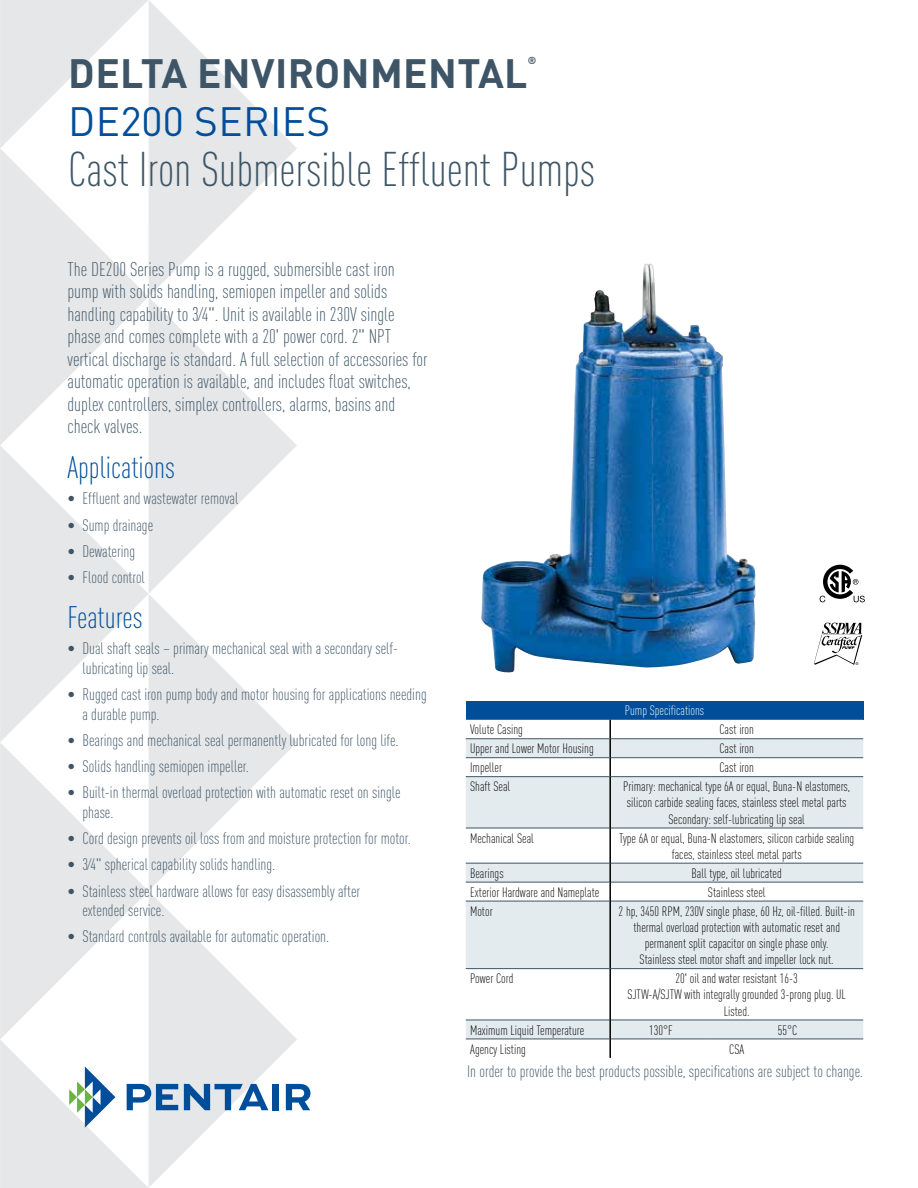
<style>
.page{position:relative;width:918px;height:1188px;background:#fff}
.page>*{position:absolute;margin:0;border:0;box-sizing:border-box;transform-origin:0 0}
.t1{font:300 condensed 48px "DIN Pro";color:#3d5567}
.t2{font:700 40.5px "DIN Pro";letter-spacing:.01em;color:#3d5567}
.t3{font:40.5px "DIN Pro";letter-spacing:.01em;color:#004e9a}
.t4{font:300 condensed 30.75px "DIN Pro";color:#004e9a}
.t5{font:300 condensed 19.5px/22.5px "DIN Pro";color:#3d5567}
.t6{font:300 condensed 16.5px/19.5px "DIN Pro";color:#3d5567}
.t7{font:300 condensed 13.5px/16.2px "DIN Pro";color:#000;text-align:center}
.t8{font:300 condensed 13.5px "DIN Pro";color:#fff}
.t9{font:700 10.2px "DIN Pro";color:#3d5567}
</style>
<div class="page">
<svg style="left:0;top:0;width:296px;height:148px"></svg>
<svg style="left:0;top:148px;width:297px;height:297px;fill:#e8e9ea"></svg>
<svg style="left:0;top:445px;width:297px;height:297px;fill:#e8e9ea"></svg>
<svg style="left:0;top:742px;width:297px;height:416px;fill:#e9eaea"></svg>
<svg style="left:0;top:1039px;width:178px;height:149px"></svg>
<svg style="left:184px;top:1084px;width:84px;height:26px;background:#779ec5"></svg>
<div style="left:273px;top:1084px;width:6px;height:26px;background:#004e9a"></div>
<svg style="left:286px;top:1084px;width:24px;height:26px"></svg>
<svg style="left:820px;top:565px;width:45px;height:37px"></svg>
<svg style="left:814px;top:623px;width:48px;height:42px"></svg>
<img style="left:481px;top:263px;width:275px;height:410px">
<div style="left:466px;top:701px;width:397px;height:19px;background:#004e9a"></div>
<svg style="left:466px;top:739px;width:397px;height:300px;fill:#e4ebef"></svg>
<hr style="left:466px;top:738px;width:143px;height:1px;background:#3d5567">
<hr style="left:611px;top:738px;width:101px;height:1px;background:#3d5567">
<hr style="left:712px;top:738px;width:151px;height:1px;background:#3d5567">
<hr style="left:466px;top:757px;width:143px;height:1px;background:#3d5567">
<hr style="left:611px;top:757px;width:101px;height:1px;background:#3d5567">
<hr style="left:712px;top:757px;width:151px;height:1px;background:#3d5567">
<hr style="left:466px;top:776px;width:143px;height:1px;background:#3d5567">
<hr style="left:611px;top:776px;width:101px;height:1px;background:#3d5567">
<hr style="left:712px;top:776px;width:151px;height:1px;background:#3d5567">
<hr style="left:466px;top:828px;width:143px;height:1px;background:#3d5567">
<hr style="left:611px;top:828px;width:101px;height:1px;background:#3d5567">
<hr style="left:712px;top:828px;width:151px;height:1px;background:#3d5567">
<hr style="left:466px;top:863px;width:143px;height:1px;background:#3d5567">
<hr style="left:611px;top:863px;width:101px;height:1px;background:#3d5567">
<hr style="left:712px;top:863px;width:151px;height:1px;background:#3d5567">
<hr style="left:466px;top:882px;width:143px;height:1px;background:#3d5567">
<hr style="left:611px;top:882px;width:101px;height:1px;background:#3d5567">
<hr style="left:712px;top:882px;width:151px;height:1px;background:#3d5567">
<hr style="left:466px;top:901px;width:143px;height:1px;background:#3d5567">
<hr style="left:611px;top:901px;width:101px;height:1px;background:#3d5567">
<hr style="left:712px;top:901px;width:151px;height:1px;background:#3d5567">
<hr style="left:466px;top:968px;width:143px;height:1px;background:#3d5567">
<hr style="left:611px;top:968px;width:101px;height:1px;background:#3d5567">
<hr style="left:712px;top:968px;width:151px;height:1px;background:#3d5567">
<hr style="left:466px;top:1020px;width:143px;height:1px;background:#3d5567">
<hr style="left:611px;top:1020px;width:101px;height:1px;background:#3d5567">
<hr style="left:712px;top:1020px;width:151px;height:1px;background:#3d5567">
<hr style="left:466px;top:1039px;width:143px;height:1px;background:#3d5567">
<hr style="left:611px;top:1039px;width:101px;height:1px;background:#3d5567">
<hr style="left:712px;top:1039px;width:151px;height:1px;background:#3d5567">
<svg style="left:609px;top:720px;width:2px;height:57px"></svg>
<hr style="left:609px;top:777px;width:2px;height:51px;background:#000">
<hr style="left:609px;top:828px;width:2px;height:35px;background:#000">
<svg style="left:609px;top:863px;width:2px;height:38px"></svg>
<hr style="left:609px;top:901px;width:2px;height:68px;background:#000">
<hr style="left:609px;top:969px;width:2px;height:51px;background:#000">
<svg style="left:609px;top:1020px;width:2px;height:38px"></svg>
<h2 class="t2" style="left:68px;top:39px;width:461px">DELTA ENVIRONMENTAL</h2>
<p class="t9" style="left:528px;top:52px;width:10px">®</p>
<h2 class="t3" style="left:68px;top:90px;width:236px">DE200 SERIES</h2>
<h1 class="t1" style="left:68px;top:135px;width:529px">Cast Iron Submersible Effluent Pumps</h1>
<p class="t5" style="left:68px;top:256px;width:362px">The DE200 Series Pump is a rugged, submersible cast iron pump with solids handling, semiopen impeller and solids handling capability to 3⁄4". Unit is available in 230V single phase and comes complete with a 20' power cord. 2" NPT vertical discharge is standard. A full selection of accessories for automatic operation is available, and includes float switches, duplex controllers, simplex controllers, alarms, basins and check valves.</p>
<h3 class="t4" style="left:68px;top:446px;width:109px">Applications</h3>
<p class="t6" style="left:68px;top:488px;width:172px">• Effluent and wastewater removal</p>
<p class="t6" style="left:68px;top:514px;width:87px">• Sump drainage</p>
<p class="t6" style="left:68px;top:540px;width:69px">• Dewatering</p>
<p class="t6" style="left:68px;top:567px;width:79px">• Flood control</p>
<h3 class="t4" style="left:68px;top:596px;width:77px">Features</h3>
<p class="t6" style="left:82px;top:638px;width:317px;text-indent:-15px">• Dual shaft seals – primary mechanical seal with a secondary self&shy;lubricating lip seal.</p>
<p class="t6" style="left:82px;top:684px;width:346px;text-indent:-15px">• Rugged cast iron pump body and motor housing for applications needing a durable pump.</p>
<p class="t6" style="left:68px;top:729px;width:333px">• Bearings and mechanical seal permanently lubricated for long life.</p>
<p class="t6" style="left:68px;top:756px;width:183px">• Solids handling semiopen impeller.</p>
<p class="t6" style="left:82px;top:782px;width:320px;text-indent:-15px">• Built-in thermal overload protection with automatic reset on single phase.</p>
<p class="t6" style="left:68px;top:828px;width:345px">• Cord design prevents oil loss from and moisture protection for motor.</p>
<p class="t6" style="left:68px;top:854px;width:209px">• 3⁄4" spherical capability solids handling.</p>
<p class="t6" style="left:82px;top:880px;width:279px;text-indent:-15px">• Stainless steel hardware allows for easy disassembly after extended service.</p>
<p class="t6" style="left:68px;top:926px;width:263px">• Standard controls available for automatic operation.</p>
<p class="t8" style="left:625px;top:701px;width:81px">Pump Specifications</p>
<p class="t7" style="left:470px;top:721px;width:54px">Volute Casing</p>
<p class="t7" style="left:719px;top:721px;width:36px">Cast iron</p>
<p class="t7" style="left:470px;top:740px;width:125px">Upper and Lower Motor Housing</p>
<p class="t7" style="left:719px;top:740px;width:36px">Cast iron</p>
<p class="t7" style="left:470px;top:759px;width:34px">Impeller</p>
<p class="t7" style="left:719px;top:759px;width:36px">Cast iron</p>
<p class="t7" style="left:470px;top:778px;width:42px">Shaft Seal</p>
<p class="t7" style="left:623px;top:778px;width:229px">Primary: mechanical type 6A or equal, Buna-N elastomers, silicon carbide sealing faces, stainless steel metal parts<br>Secondary: self-lubricating lip seal</p>
<p class="t7" style="left:470px;top:829px;width:65px">Mechanical Seal</p>
<p class="t7" style="left:619px;top:829px;width:237px">Type 6A or equal, Buna-N elastomers, silicon carbide sealing faces, stainless steel metal parts</p>
<p class="t7" style="left:470px;top:864px;width:35px">Bearings</p>
<p class="t7" style="left:692px;top:864px;width:92px">Ball type, oil lubricated</p>
<p class="t7" style="left:470px;top:883px;width:131px">Exterior Hardware and Nameplate</p>
<p class="t7" style="left:708px;top:883px;width:59px">Stainless steel</p>
<p class="t7" style="left:470px;top:902px;width:24px">Motor</p>
<p class="t7" style="left:619px;top:902px;width:238px">2 hp, 3450 RPM, 230V single phase, 60 Hz, oil-filled. Built-in thermal overload protection with automatic reset and permanent split capacitor on single phase only.<br>Stainless steel motor shaft and impeller lock nut.</p>
<p class="t7" style="left:470px;top:970px;width:45px">Power Cord</p>
<p class="t7" style="left:627px;top:970px;width:220px">20' oil and water resistant 16-3<br>SJTW-A/SJTW with integrally grounded 3-prong plug. UL<br>Listed.</p>
<p class="t7" style="left:470px;top:1021px;width:116px">Maximum Liquid Temperature</p>
<p class="t7" style="left:649px;top:1021px;width:25px">130°F</p>
<p class="t7" style="left:778px;top:1021px;width:21px">55°C</p>
<p class="t7" style="left:470px;top:1040px;width:57px">Agency Listing</p>
<p class="t7" style="left:729px;top:1040px;width:16px">CSA</p>
<p class="t6" style="left:467px;top:1061px;width:397px">In order to provide the best products possible, specifications are subject to change.</p>
</div>
